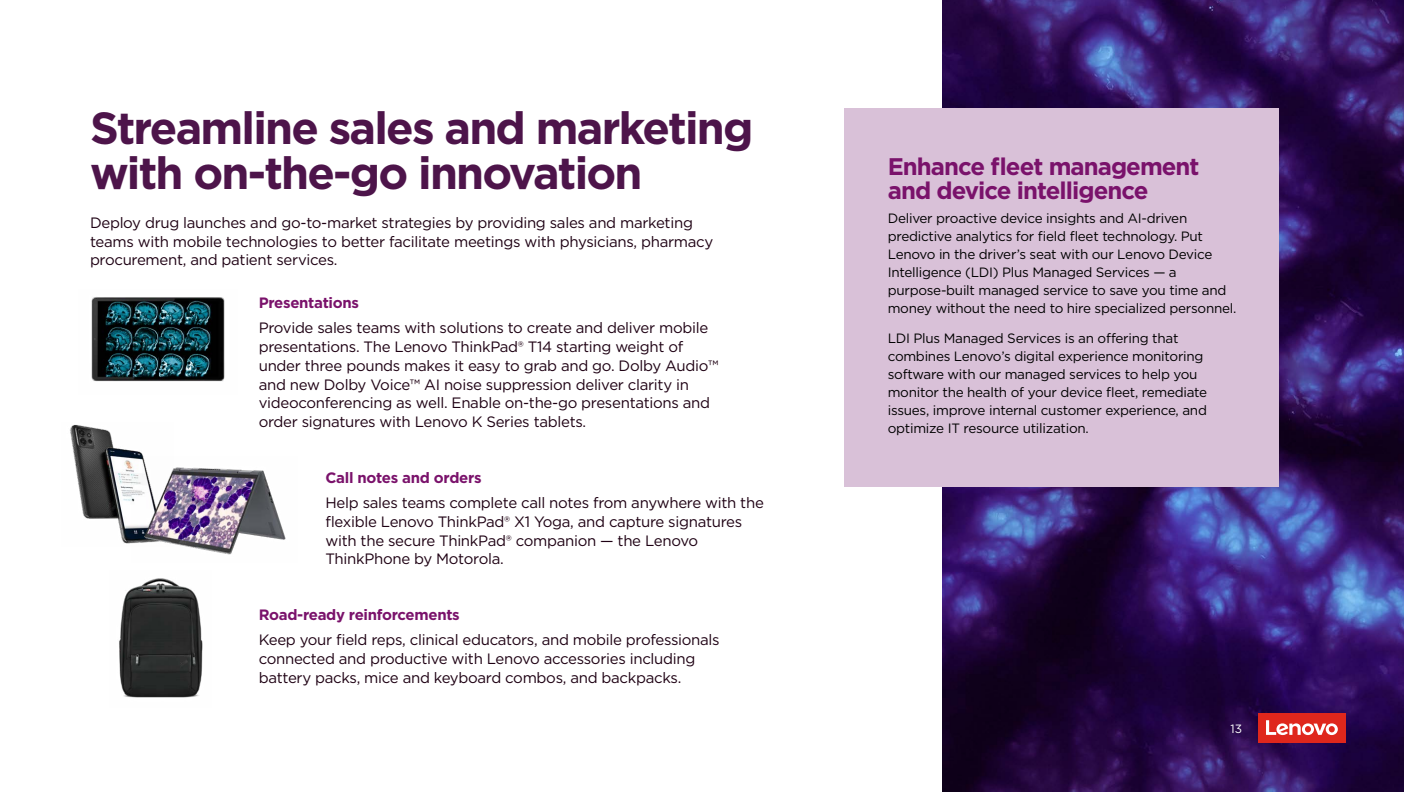
<style>
.page{position:relative;width:1404px;height:792px;background:#fff}
.page>*{position:absolute;margin:0;border:0;box-sizing:border-box;transform-origin:0 0}
.t1{font:700 45px/45px "Gotham";letter-spacing:-.04em;color:#4d144a}
.t2{font:700 24px/24px "Gotham";letter-spacing:-.04em;color:#7a126b}
.t3{font:15px/18.8px "Gotham";letter-spacing:-.02em;color:#1e0013}
.t4{font:700 15px "Gotham";letter-spacing:-.02em;color:#7a126b}
.t5{font:13.5px/18px "Gotham";letter-spacing:-.02em;color:#000}
.t6{font:12px "Gotham";color:#fff}
</style>
<div class="page">
<img style="left:70px;top:425px;width:73px;height:119px">
<img style="left:942px;top:0;width:462px;height:792px">
<div style="left:844px;top:108px;width:436px;height:378px;background:#d9c1d8"></div>
<img style="left:91px;top:297px;width:134px;height:85px">
<img style="left:131px;top:456px;width:155px;height:99px">
<img style="left:119px;top:578px;width:84px;height:120px">
<div style="left:1258px;top:713px;width:88px;height:30px;background:#df271c"></div>
<svg style="left:1266px;top:720px;width:72px;height:15px"></svg>
<h1 class="t1" style="left:90px;top:105px;width:665px">Streamline sales and marketing with on-the-go innovation</h1>
<p class="t3" style="left:90px;top:213px;width:625px">Deploy drug launches and go-to-market strategies by providing sales and marketing teams with mobile technologies to better facilitate meetings with physicians, pharmacy procurement, and patient services.</p>
<p class="t4" style="left:259px;top:293px;width:102px">Presentations</p>
<p class="t3" style="left:259px;top:318px;width:461px">Provide sales teams with solutions to create and deliver mobile presentations. The Lenovo ThinkPad® T14 starting weight of under three pounds makes it easy to grab and go. Dolby Audio™ and new Dolby Voice™ AI noise suppression deliver clarity in videoconferencing as well. Enable on-the-go presentations and order signatures with Lenovo K Series tablets.</p>
<p class="t4" style="left:326px;top:467px;width:158px">Call notes and orders</p>
<p class="t3" style="left:326px;top:493px;width:440px">Help sales teams complete call notes from anywhere with the flexible Lenovo ThinkPad® X1 Yoga, and capture signatures with the secure ThinkPad® companion — the Lenovo ThinkPhone by Motorola.</p>
<p class="t4" style="left:259px;top:604px;width:203px">Road-ready reinforcements</p>
<p class="t3" style="left:259px;top:630px;width:463px">Keep your field reps, clinical educators, and mobile professionals connected and productive with Lenovo accessories including battery packs, mice and keyboard combos, and backpacks.</p>
<h2 class="t2" style="left:888px;top:154px;width:313px">Enhance fleet management and device intelligence</h2>
<p class="t5" style="left:888px;top:209px;width:350px">Deliver proactive device insights and AI-driven predictive analytics for field fleet technology. Put Lenovo in the driver’s seat with our Lenovo Device Intelligence (LDI) Plus Managed Services — a purpose-built managed service to save you time and money without the need to hire specialized personnel.</p>
<p class="t5" style="left:888px;top:329px;width:321px">LDI Plus Managed Services is an offering that combines Lenovo’s digital experience monitoring software with our managed services to help you monitor the health of your device fleet, remediate issues, improve internal customer experience, and optimize IT resource utilization.</p>
<p class="t6" style="left:1231px;top:721px;width:13px">13</p>
</div>
